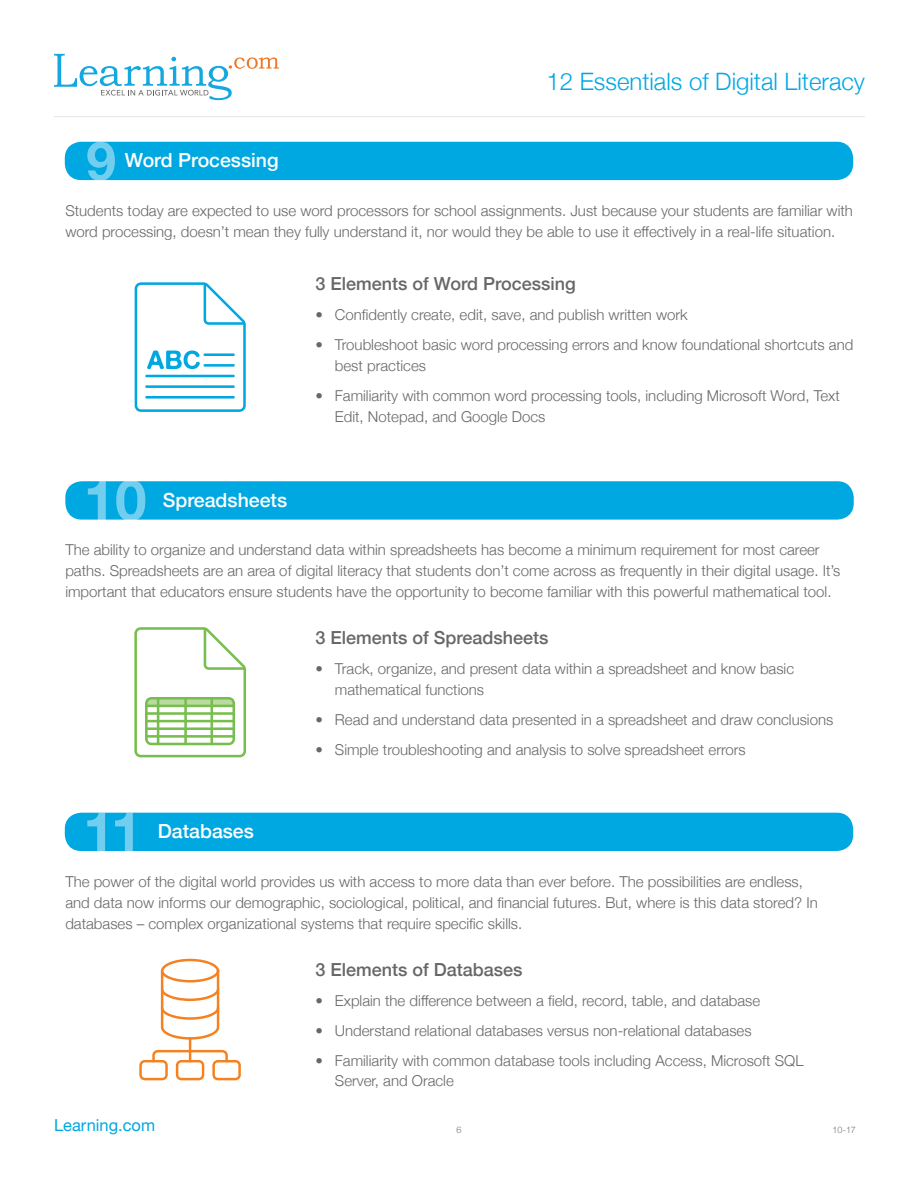
<style>
.page{position:relative;width:918px;height:1188px;background:#fff}
.page>*{position:absolute;margin:0;border:0;box-sizing:border-box;transform-origin:0 0}
.t1{font:300 24px "Helvetica Neue";color:#00a8e2}
.t2{font:500 19.5px "Helvetica Neue";color:#fff}
.t3{font:500 18px "Helvetica Neue";color:#666767}
.t4{font:16.5px "Helvetica Neue";color:#00a8e2}
.t5{font:300 15px/21px "Helvetica Neue";color:#666767}
.t6{font:300 9px "Helvetica Neue";color:#777675}
</style>
<div class="page">
<hr style="left:54px;top:116px;width:811px;height:1px;background:#e5e5e4">
<svg style="left:54px;top:54px;width:225px;height:46px"></svg>
<div style="left:65px;top:142px;width:788px;height:38px;background:#00a8e2;border-radius:16px"></div>
<svg style="left:87px;top:142px;width:28px;height:39px"></svg>
<svg style="left:135px;top:282px;width:111px;height:130px"></svg>
<hr style="left:204px;top:353px;width:31px;height:3px;background:#00a8e2">
<hr style="left:204px;top:364px;width:31px;height:3px;background:#00a8e2">
<hr style="left:145px;top:375px;width:90px;height:2px;background:#00a8e2">
<hr style="left:145px;top:385px;width:90px;height:3px;background:#00a8e2">
<hr style="left:145px;top:396px;width:90px;height:3px;background:#00a8e2">
<svg style="left:134px;top:627px;width:112px;height:130px"></svg>
<hr style="left:157px;top:697px;width:2px;height:48px;background:#77be4e">
<hr style="left:184px;top:697px;width:3px;height:48px;background:#77be4e">
<hr style="left:210px;top:697px;width:3px;height:48px;background:#77be4e">
<hr style="left:145px;top:705px;width:90px;height:2px;background:#77be4e">
<hr style="left:145px;top:712px;width:90px;height:3px;background:#77be4e">
<hr style="left:145px;top:720px;width:90px;height:2px;background:#77be4e">
<hr style="left:145px;top:727px;width:90px;height:3px;background:#77be4e">
<hr style="left:145px;top:735px;width:90px;height:3px;background:#77be4e">
<div style="left:65px;top:481px;width:789px;height:39px;background:#00a8e2;border-radius:16px"></div>
<svg style="left:88px;top:481px;width:57px;height:39px"></svg>
<div style="left:65px;top:813px;width:788px;height:38px;background:#00a8e2;border-radius:16px"></div>
<svg style="left:87px;top:813px;width:46px;height:38px"></svg>
<svg style="left:161px;top:959px;width:58px;height:81px"></svg>
<svg style="left:139px;top:1050px;width:102px;height:30px"></svg>
<hr style="left:189px;top:1037px;width:2px;height:25px;background:#f58121">
<h2 class="t2" style="left:125px;top:145px;width:155px">Word Processing</h2>
<h1 class="t1" style="left:546px;top:62px;width:320px">12 Essentials of Digital Literacy</h1>
<p class="t5" style="left:65px;top:199px;width:789px">Students today are expected to use word processors for school assignments. Just because your students are familiar with word processing, doesn’t mean they fully understand it, nor would they be able to use it effectively in a real-life situation.</p>
<h2 class="t2" style="left:163px;top:484px;width:126px">Spreadsheets</h2>
<p class="t3" style="left:315px;top:269px;width:262px">3 Elements of Word Processing</p>
<p class="t5" style="left:315px;top:303px;width:374px">• Confidently create, edit, save, and publish written work</p>
<p class="t5" style="left:335px;top:333px;width:520px;text-indent:-20px">• Troubleshoot basic word processing errors and know foundational shortcuts and best practices</p>
<p class="t5" style="left:335px;top:384px;width:506px;text-indent:-20px">• Familiarity with common word processing tools, including Microsoft Word, Text<br>Edit, Notepad, and Google Docs</p>
<p class="t5" style="left:65px;top:538px;width:776px">The ability to organize and understand data within spreadsheets has become a minimum requirement for most career paths. Spreadsheets are an area of digital literacy that students don’t come across as frequently in their digital usage. It’s important that educators ensure students have the opportunity to become familiar with this powerful mathematical tool.</p>
<h2 class="t2" style="left:158px;top:816px;width:98px">Databases</h2>
<p class="t3" style="left:315px;top:623px;width:235px">3 Elements of Spreadsheets</p>
<p class="t5" style="left:335px;top:657px;width:461px;text-indent:-20px">• Track, organize, and present data within a spreadsheet and know basic mathematical functions</p>
<p class="t5" style="left:315px;top:708px;width:519px">• Read and understand data presented in a spreadsheet and draw conclusions</p>
<p class="t5" style="left:315px;top:738px;width:432px">• Simple troubleshooting and analysis to solve spreadsheet errors</p>
<p class="t5" style="left:65px;top:870px;width:754px">The power of the digital world provides us with access to more data than ever before. The possibilities are endless, and data now informs our demographic, sociological, political, and financial futures. But, where is this data stored? In databases – complex organizational systems that require specific skills.</p>
<p class="t3" style="left:315px;top:955px;width:209px">3 Elements of Databases</p>
<p class="t5" style="left:315px;top:989px;width:446px">• Explain the difference between a field, record, table, and database</p>
<p class="t5" style="left:315px;top:1019px;width:438px">• Understand relational databases versus non-relational databases</p>
<p class="t5" style="left:335px;top:1050px;width:470px;line-height:19.5px;text-indent:-20px">• Familiarity with common database tools including Access, Microsoft SQL<br>Server, and Oracle</p>
<p class="t4" style="left:54px;top:1113px;width:103px">Learning.com</p>
<p class="t6" style="left:456px;top:1122px;width:7px">6</p>
<p class="t6" style="left:832px;top:1122px;width:25px">10-17</p>
</div>
